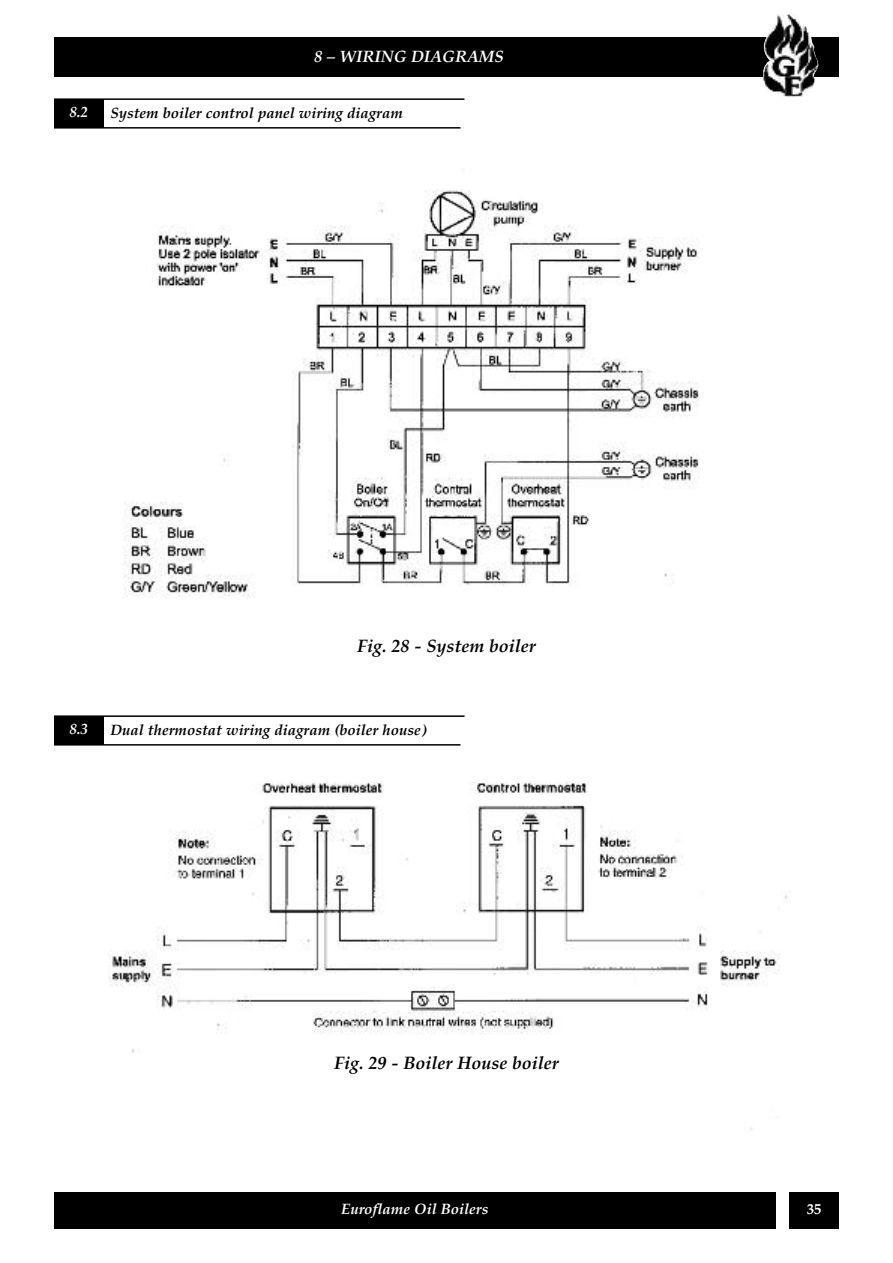
<style>
.page{position:relative;width:893px;height:1263px;background:#fff}
.page>*{position:absolute;margin:0;border:0;box-sizing:border-box;transform-origin:0 0}
.t1{font:italic 700 18px "Palatino";color:#000}
.t2{font:italic 700 16.5px "Palatino";color:#fff}
.t3{font:italic 700 15px "Palatino";color:#000}
.t4{font:italic 700 15px "Palatino";color:#fff}
.t5{font:700 15px "Palatino";color:#fff}
</style>
<div class="page">
<div style="left:789px;top:1193px;width:50px;height:36px;background:#000"></div>
<div style="left:54px;top:1193px;width:722px;height:36px;background:#000"></div>
<div style="left:54px;top:38px;width:785px;height:39px;background:#000"></div>
<img style="left:763px;top:14px;width:55px;height:84px">
<img style="left:123px;top:189px;width:577px;height:409px">
<div style="left:54px;top:99px;width:50px;height:29px;background:#000"></div>
<hr style="left:54px;top:98px;width:410px;height:2px;background:#000">
<hr style="left:54px;top:127px;width:406px;height:2px;background:#000">
<div style="left:54px;top:716px;width:50px;height:29px;background:#000"></div>
<hr style="left:54px;top:715px;width:410px;height:2px;background:#000">
<hr style="left:54px;top:744px;width:406px;height:2px;background:#000">
<img style="left:109px;top:782px;width:679px;height:348px">
<div style="left:54px;top:1054px;width:785px;height:33px;background:#fff"></div>
<p class="t2" style="left:314px;top:46px;width:191px">8 – WIRING DIAGRAMS</p>
<p class="t4" style="left:69px;top:103px;width:20px">8.2</p>
<p class="t3" style="left:110px;top:104px;width:294px">System boiler control panel wiring diagram</p>
<p class="t1" style="left:357px;top:635px;width:180px">Fig. 28 - System boiler</p>
<p class="t4" style="left:69px;top:720px;width:20px">8.3</p>
<p class="t3" style="left:110px;top:721px;width:317px">Dual thermostat wiring diagram (boiler house)</p>
<p class="t1" style="left:334px;top:1052px;width:226px">Fig. 29 - Boiler House boiler</p>
<p class="t4" style="left:341px;top:1200px;width:149px">Euroflame Oil Boilers</p>
<p class="t5" style="left:807px;top:1200px;width:16px">35</p>
</div>
